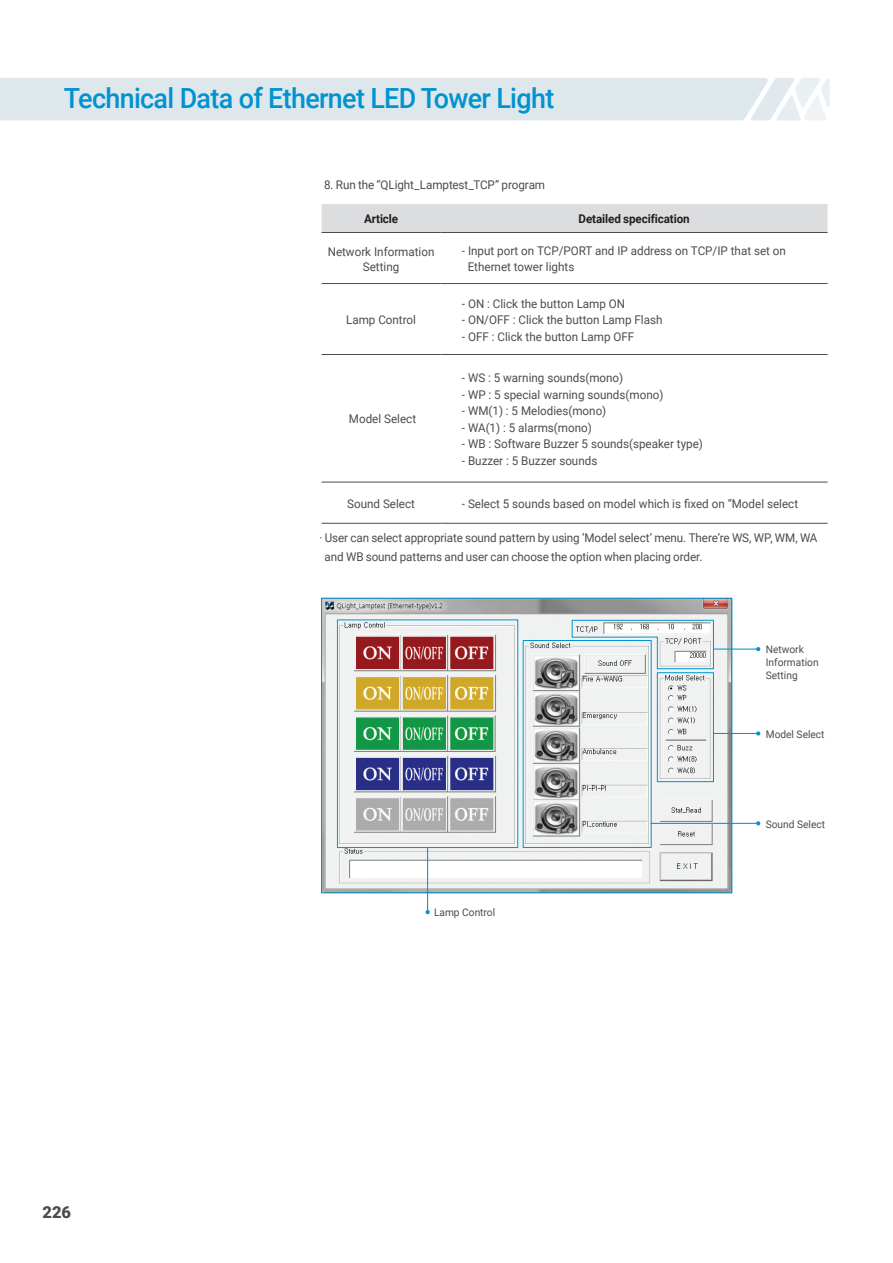
<style>
.page{position:relative;width:893px;height:1263px;background:#fff}
.page>*{position:absolute;margin:0;border:0;box-sizing:border-box;transform-origin:0 0}
.t1{font:500 27.75px "Roboto";letter-spacing:-.025em;color:#0093d0}
.t2{font:900 16.5px "Roboto";color:#4b4c4d}
.s_________0{font:12px/15px "Roboto";color:#4b4c4d;text-align:center}
.본문흘리기{font:12px "Roboto";letter-spacing:-.01em;color:#4b4c4d}
.s_________0-2{font:700 12px "Roboto";letter-spacing:-.01em;color:#231f20}
.t3{font:10.5px "Roboto";color:#4b4c4d}
</style>
<div class="page">
<div style="left:0;top:78px;width:829px;height:42px;background:#dee7ec"></div>
<div style="left:322px;top:204px;width:506px;height:28px;background:#dcdddf"></div>
<hr style="left:322px;top:232px;width:119px;height:1px;background:#4b4c4d">
<hr style="left:441px;top:232px;width:387px;height:1px;background:#4b4c4d">
<hr style="left:322px;top:283px;width:119px;height:1px;background:#4b4c4d">
<hr style="left:322px;top:354px;width:119px;height:1px;background:#4b4c4d">
<hr style="left:441px;top:283px;width:387px;height:1px;background:#4b4c4d">
<hr style="left:441px;top:354px;width:387px;height:1px;background:#4b4c4d">
<hr style="left:322px;top:482px;width:119px;height:1px;background:#4b4c4d">
<hr style="left:322px;top:523px;width:119px;height:1px;background:#4b4c4d">
<hr style="left:441px;top:482px;width:387px;height:1px;background:#4b4c4d">
<hr style="left:441px;top:523px;width:387px;height:1px;background:#4b4c4d">
<img style="left:323px;top:600px;width:407px;height:291px">
<div style="left:321px;top:598px;width:411px;height:295px;border:1px solid #0093d0"></div>
<div style="left:337px;top:620px;width:181px;height:228px;border:1px solid #0093d0"></div>
<div style="left:523px;top:640px;width:128px;height:208px;border:1px solid #0093d0"></div>
<div style="left:657px;top:672px;width:57px;height:110px;border:1px solid #0093d0"></div>
<svg style="left:572px;top:620px;width:142px;height:49px"></svg>
<hr style="left:427px;top:848px;width:1px;height:64px;background:#0093d0">
<svg style="left:425px;top:910px;width:5px;height:4px"></svg>
<hr style="left:713px;top:733px;width:45px;height:1px;background:#0093d0">
<svg style="left:756px;top:731px;width:4px;height:4px"></svg>
<hr style="left:651px;top:823px;width:107px;height:1px;background:#0093d0">
<svg style="left:756px;top:821px;width:4px;height:4px"></svg>
<hr style="left:713px;top:648px;width:45px;height:2px;background:#0093d0">
<svg style="left:756px;top:647px;width:4px;height:4px"></svg>
<p class="t1" style="left:64px;top:79px;width:492px">Technical Data of Ethernet LED Tower Light</p>
<p class="본문흘리기" style="left:324px;top:176px;width:222px">8. Run the “QLight_Lamptest_TCP” program</p>
<p class="s_________0-2" style="left:364px;top:211px;width:36px">Article</p>
<p class="s_________0-2" style="left:578px;top:211px;width:113px">Detailed specification</p>
<p class="s_________0" style="left:328px;top:243px;width:108px">Network Information<br>Setting</p>
<p class="s_________0" style="left:462px;top:243px;width:326px">- Input port on TCP/PORT and IP address on TCP/IP that set on</p>
<p class="s_________0" style="left:468px;top:259px;width:108px">Ethernet tower lights</p>
<p class="s_________0" style="left:346px;top:312px;width:71px">Lamp Control</p>
<p class="s_________0" style="left:349px;top:411px;width:69px">Model Select</p>
<p class="s_________0" style="left:462px;top:295px;width:165px">- ON : Click the button Lamp ON</p>
<p class="s_________0" style="left:462px;top:312px;width:202px">- ON/OFF : Click the button Lamp Flash</p>
<p class="s_________0" style="left:462px;top:328px;width:174px">- OFF : Click the button Lamp OFF</p>
<p class="s_________0" style="left:462px;top:370px;width:163px">- WS : 5 warning sounds(mono)</p>
<p class="s_________0" style="left:462px;top:386px;width:203px">- WP : 5 special warning sounds(mono)</p>
<p class="s_________0" style="left:462px;top:403px;width:146px">- WM(1) : 5 Melodies(mono)</p>
<p class="s_________0" style="left:462px;top:419px;width:131px">- WA(1) : 5 alarms(mono)</p>
<p class="s_________0" style="left:462px;top:436px;width:243px">- WB : Software Buzzer 5 sounds(speaker type)</p>
<p class="s_________0" style="left:462px;top:452px;width:137px">- Buzzer : 5 Buzzer sounds</p>
<p class="s_________0" style="left:347px;top:496px;width:69px">Sound Select</p>
<p class="s_________0" style="left:462px;top:496px;width:338px">- Select 5 sounds based on model which is fixed on “Model select</p>
<p class="본문흘리기" style="left:319px;top:529px;width:500px">· User can select appropriate sound pattern by using ‘Model select’ menu. There’re WS, WP, WM, WA</p>
<p class="본문흘리기" style="left:325px;top:548px;width:379px">and WB sound patterns and user can choose the option when placing order.</p>
<p class="t3" style="left:766px;top:642px;width:40px">Network</p>
<p class="t3" style="left:766px;top:655px;width:54px">Information</p>
<p class="t3" style="left:766px;top:667px;width:33px">Setting</p>
<p class="t3" style="left:766px;top:727px;width:60px">Model Select</p>
<h2 class="t2" style="left:43px;top:1200px;width:30px">226</h2>
<p class="t3" style="left:434px;top:905px;width:63px">Lamp Control</p>
<p class="t3" style="left:766px;top:817px;width:61px">Sound Select</p>
</div>
